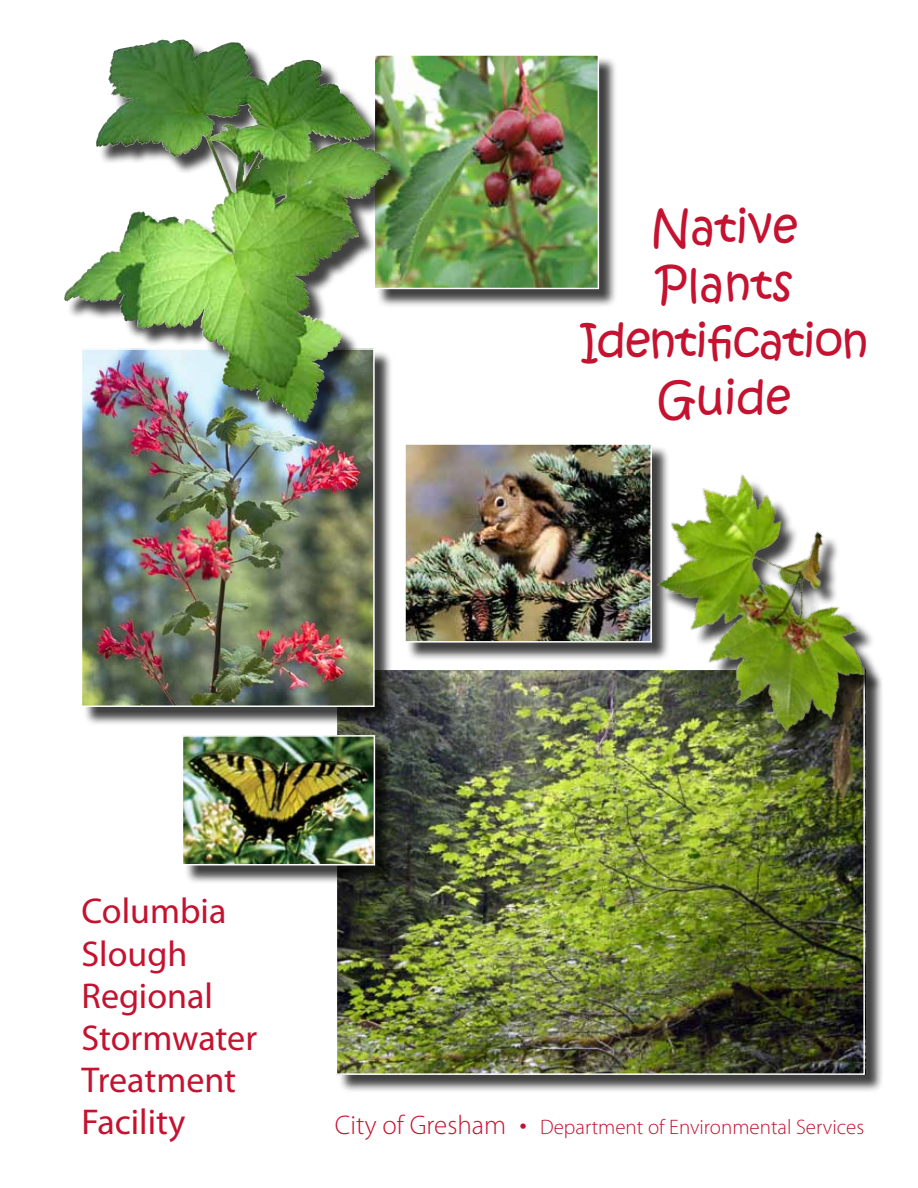
<style>
.page{position:relative;width:918px;height:1188px;background:#fff}
.page>*{position:absolute;margin:0;border:0;box-sizing:border-box;transform-origin:0 0}
.t1{font:45px/57px "Kristen ITC";color:#c41230;text-align:center}
.t2{font:36px/42px "Myriad Pro";color:#c41230}
.t3{font:300 21px "Myriad Pro";color:#c41230}
.s1{font-size:27px}
.s2{font-size:30px}
</style>
<div class="page">
<div style="left:376px;top:57px;width:242px;height:251px;background:#000;opacity:.75"></div>
<img style="left:409px;top:56px;width:188px;height:231px">
<div style="left:374px;top:54px;width:225px;height:235px;border:1px solid #fff"></div>
<div style="left:407px;top:446px;width:264px;height:215px;background:#000;opacity:.75"></div>
<img style="left:407px;top:446px;width:242px;height:194px">
<div style="left:404px;top:443px;width:248px;height:200px;border:2px solid #fff"></div>
<div style="left:338px;top:671px;width:546px;height:423px;background:#000;opacity:.75"></div>
<img style="left:339px;top:672px;width:523px;height:400px">
<div style="left:83px;top:350px;width:310px;height:376px;background:#000;opacity:.75"></div>
<img style="left:84px;top:440px;width:288px;height:264px">
<div style="left:81px;top:348px;width:294px;height:359px;border:2px solid #fff"></div>
<div style="left:184px;top:737px;width:210px;height:147px;background:#000;opacity:.75"></div>
<img style="left:185px;top:738px;width:187px;height:125px">
<div style="left:182px;top:735px;width:193px;height:131px;border:2px solid #fff"></div>
<div style="left:66px;top:42px;width:343px;height:398px;background:#000;opacity:.75"></div>
<img style="left:108px;top:39px;width:75px;height:57px">
<img style="left:603px;top:447px;width:281px;height:317px">
<p class="t1" style="left:580px;top:200px;width:290px">Native<br>Plants<br>Identification<br>Guide</p>
<p class="t2" style="left:81px;top:890px;width:177px">Columbia<br>Slough<br>Regional<br>Stormwater<br>Treatment<br>Facility</p>
<p class="t3" style="left:335px;top:1115px;width:531px"><span class="s1">City of Gresham</span> <span class="s2">•</span> Department of Environmental Services</p>
</div>
